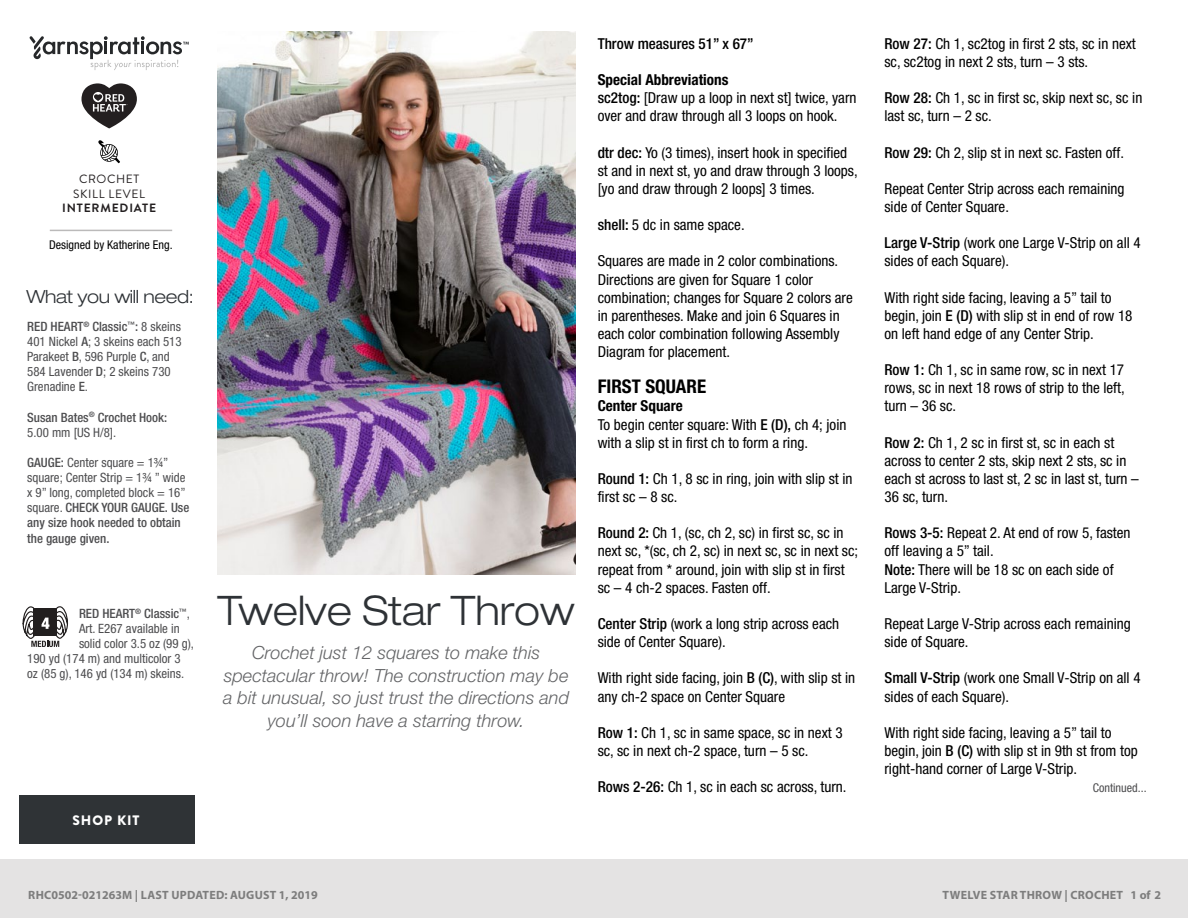
<style>
.page{position:relative;width:1188px;height:918px;background:#fff}
.page>*{position:absolute;margin:0;border:0;box-sizing:border-box;transform-origin:0 0}
.t1{font:300 expanded 40.8px "Helvetica Neue LT Std";color:#2e3236;scale:.95 1}
.t2{font:700 condensed 18.9px "Helvetica Neue LT Std";color:#000}
.t3{font:italic 300 18.15px/22.6px "Helvetica Neue LT Std";color:#636466;text-align:center}
.t4{font:300 expanded 18.15px "Helvetica Neue LT Std";letter-spacing:-.02em;color:#2e3236}
.t5{font:condensed 15.15px/18.1px "Helvetica Neue LT Std";color:#000}
.t6{font:500 condensed 15.15px "Helvetica Neue LT Std";color:#000}
.t7{font:900 13.65px "Brandon Grotesque";letter-spacing:.065em;color:#fff}
.t8{font:condensed 12.9px/15.1px "Helvetica Neue LT Std";color:#4d4d4f}
.t9{font:500 condensed 12.9px/15.1px "Helvetica Neue LT Std";color:#4d4d4f}
.t10{font:condensed 12.15px "Helvetica Neue LT Std";color:#000}
.t11{font:condensed 12.15px "Helvetica Neue LT Std";color:#4d4d4f}
.t12{font:700 12px "Myriad Pro";letter-spacing:.02em;color:#7d7d7d}
.Skill_Level{font:12px "Brandon Grotesque";letter-spacing:.05em;color:#231f20}
.Skill_Level-2{font:700 12px "Brandon Grotesque";letter-spacing:.07em;color:#231f20}
.s1{font-weight:500}
.s2{font-weight:400}
.s3{font-weight:700}
</style>
<div class="page">
<svg style="left:22px;top:606px;width:46px;height:41px"></svg>
<img style="left:218px;top:31px;width:357px;height:544px">
<div style="left:0;top:860px;width:1188px;height:58px;background:#e4e3e3"></div>
<svg style="left:98px;top:140px;width:22px;height:23px"></svg>
<svg style="left:30px;top:36px;width:159px;height:34px"></svg>
<svg style="left:81px;top:83px;width:56px;height:45px"></svg>
<hr style="left:50px;top:230px;width:122px;height:1px;background:#bbbaba">
<div style="left:19px;top:795px;width:175px;height:48px;background:#2f3336"></div>
<p class="Skill_Level" style="left:79px;top:171px;width:62px">CROCHET</p>
<p class="Skill_Level" style="left:73px;top:185px;width:73px">SKILL LEVEL</p>
<p class="Skill_Level-2" style="left:62px;top:200px;width:96px">INTERMEDIATE</p>
<p class="t10" style="left:49px;top:238px;width:125px">Designed by Katherine Eng.</p>
<p class="t4" style="left:26px;top:286px;width:169px">What you will need:</p>
<p class="t8" style="left:27px;top:319px;width:156px"><span class="s1">RED HEART</span><sup>®</sup> <span class="s1">Classic</span><sup>™</sup><span class="s1">:</span> 8 skeins<br>401 Nickel <span class="s1">A</span>; 3 skeins each 513<br>Parakeet <span class="s1">B</span>, 596 Purple <span class="s1">C</span>, and<br>584 Lavender <span class="s1">D</span>; 2 skeins 730<br>Grenadine <span class="s1">E</span>.</p>
<p class="t9" style="left:27px;top:409px;width:142px">Susan Bates<sup>®</sup> Crochet Hook:<br><span class="s2">5.00 mm [US H/8].</span></p>
<p class="t8" style="left:27px;top:455px;width:160px"><span class="s1">GAUGE:</span> Center square = 1¾” square; Center Strip = 1¾ ” wide x 9” long, completed block = 16”</p>
<p class="t9" style="left:27px;top:500px;width:164px"><span class="s2">square.</span> CHECK YOUR GAUGE. Use any size hook needed to obtain the gauge given.</p>
<p class="t9" style="left:79px;top:606px;width:112px">RED HEART<sup>®</sup> Classic<sup>™</sup><span class="s2">,</span></p>
<p class="t8" style="left:79px;top:621px;width:102px">Art. E267 available in</p>
<p class="t8" style="left:79px;top:636px;width:116px">solid color 3.5 oz (99 g),</p>
<p class="t8" style="left:27px;top:651px;width:155px">190 yd (174 m) and multicolor 3</p>
<p class="t8" style="left:27px;top:666px;width:158px">oz (85 g), 146 yd (134 m) skeins.</p>
<p class="t7" style="left:72px;top:810px;width:69px">SHOP KIT</p>
<p class="t1" style="left:217px;top:587px;width:378px">Twelve Star Throw</p>
<p class="t3" style="left:223px;top:641px;width:347px">Crochet just 12 squares to make this spectacular throw! The construction may be a bit unusual, so just trust the directions and you’ll soon have a starring throw.</p>
<p class="t6" style="left:598px;top:35px;width:158px">Throw measures 51” x 67”</p>
<p class="t5" style="left:598px;top:71px;width:260px"><span class="s3">Special Abbreviations<br></span><span class="s1">sc2tog:</span> [Draw up a loop in next st] twice, yarn over and draw through all 3 loops on hook.</p>
<p class="t5" style="left:598px;top:143px;width:262px"><span class="s1">dtr dec:</span> Yo (3 times), insert hook in specified st and in next st, yo and draw through 3 loops, [yo and draw through 2 loops] 3 times.</p>
<p class="t5" style="left:598px;top:216px;width:148px"><span class="s1">shell:</span> 5 dc in same space.</p>
<p class="t5" style="left:598px;top:252px;width:257px">Squares are made in 2 color combinations.<br>Directions are given for Square 1 color combination; changes for Square 2 colors are in parentheses. Make and join 6 Squares in each color combination following Assembly Diagram for placement.</p>
<p class="t2" style="left:598px;top:375px;width:110px">FIRST SQUARE</p>
<p class="t5" style="left:598px;top:397px;width:250px"><span class="s3">Center Square<br></span>To begin center square: With <span class="s1">E (D),</span> ch 4; join with a slip st in first ch to form a ring.</p>
<p class="t5" style="left:598px;top:469px;width:256px"><span class="s1">Round 1:</span> Ch 1, 8 sc in ring, join with slip st in first sc – 8 sc.</p>
<p class="t5" style="left:598px;top:524px;width:262px"><span class="s1">Round 2:</span> Ch 1, (sc, ch 2, sc) in first sc, sc in next sc, *(sc, ch 2, sc) in next sc, sc in next sc; repeat from * around, join with slip st in first sc – 4 ch-2 spaces. Fasten off.</p>
<p class="t5" style="left:598px;top:614px;width:243px"><span class="s1">Center Strip</span> (work a long strip across each side of Center Square).</p>
<p class="t5" style="left:598px;top:669px;width:259px">With right side facing, join <span class="s1">B (C)</span>, with slip st in any ch-2 space on Center Square</p>
<p class="t5" style="left:598px;top:723px;width:246px"><span class="s1">Row 1:</span> Ch 1, sc in same space, sc in next 3 sc, sc in next ch-2 space, turn – 5 sc.</p>
<p class="t5" style="left:598px;top:778px;width:250px"><span class="s1">Rows 2-26:</span> Ch 1, sc in each sc across, turn.</p>
<p class="t12" style="left:28px;top:887px;width:291px">RHC0502-021263M | LAST UPDATED: AUGUST 1, 2019</p>
<p class="t5" style="left:884px;top:34px;width:253px"><span class="s1">Row 27:</span> Ch 1, sc2tog in first 2 sts, sc in next sc, sc2tog in next 2 sts, turn – 3 sts.</p>
<p class="t5" style="left:884px;top:89px;width:259px"><span class="s1">Row 28:</span> Ch 1, sc in first sc, skip next sc, sc in last sc, turn – 2 sc.</p>
<p class="t5" style="left:884px;top:143px;width:241px"><span class="s1">Row 29:</span> Ch 2, slip st in next sc. Fasten off.</p>
<p class="t5" style="left:884px;top:179px;width:242px">Repeat Center Strip across each remaining side of Center Square.</p>
<p class="t5" style="left:884px;top:234px;width:258px"><span class="s1">Large V-Strip</span> (work one Large V-Strip on all 4 sides of each Square).</p>
<p class="t5" style="left:884px;top:288px;width:250px">With right side facing, leaving a 5” tail to begin, join <span class="s1">E (D)</span> with slip st in end of row 18 on left hand edge of any Center Strip.</p>
<p class="t5" style="left:884px;top:361px;width:242px;text-align:justify"><span class="s1">Row 1:</span> Ch 1, sc in same row, sc in next 17 rows, sc in next 18 rows of strip to the left, turn – 36 sc.</p>
<p class="t5" style="left:884px;top:433px;width:256px"><span class="s1">Row 2:</span> Ch 1, 2 sc in first st, sc in each st across to center 2 sts, skip next 2 sts, sc in each st across to last st, 2 sc in last st, turn – 36 sc, turn.</p>
<p class="t5" style="left:884px;top:524px;width:248px"><span class="s1">Rows 3-5:</span> Repeat 2. At end of row 5, fasten off leaving a 5” tail.<br><span class="s1">Note:</span> There will be 18 sc on each side of<br>Large V-Strip.</p>
<p class="t5" style="left:884px;top:614px;width:248px">Repeat Large V-Strip across each remaining side of Square.</p>
<p class="t5" style="left:884px;top:669px;width:258px"><span class="s1">Small V-Strip</span> (work one Small V-Strip on all 4 sides of each Square).</p>
<p class="t5" style="left:884px;top:723px;width:255px">With right side facing, leaving a 5” tail to begin, join <span class="s1">B (C)</span> with slip st in 9th st from top right-hand corner of Large V-Strip.</p>
<p class="t11" style="left:1093px;top:781px;width:55px">Continued...</p>
<p class="t12" style="left:943px;top:887px;width:220px">TWELVE STAR THROW | CROCHET 1 of 2</p>
</div>
